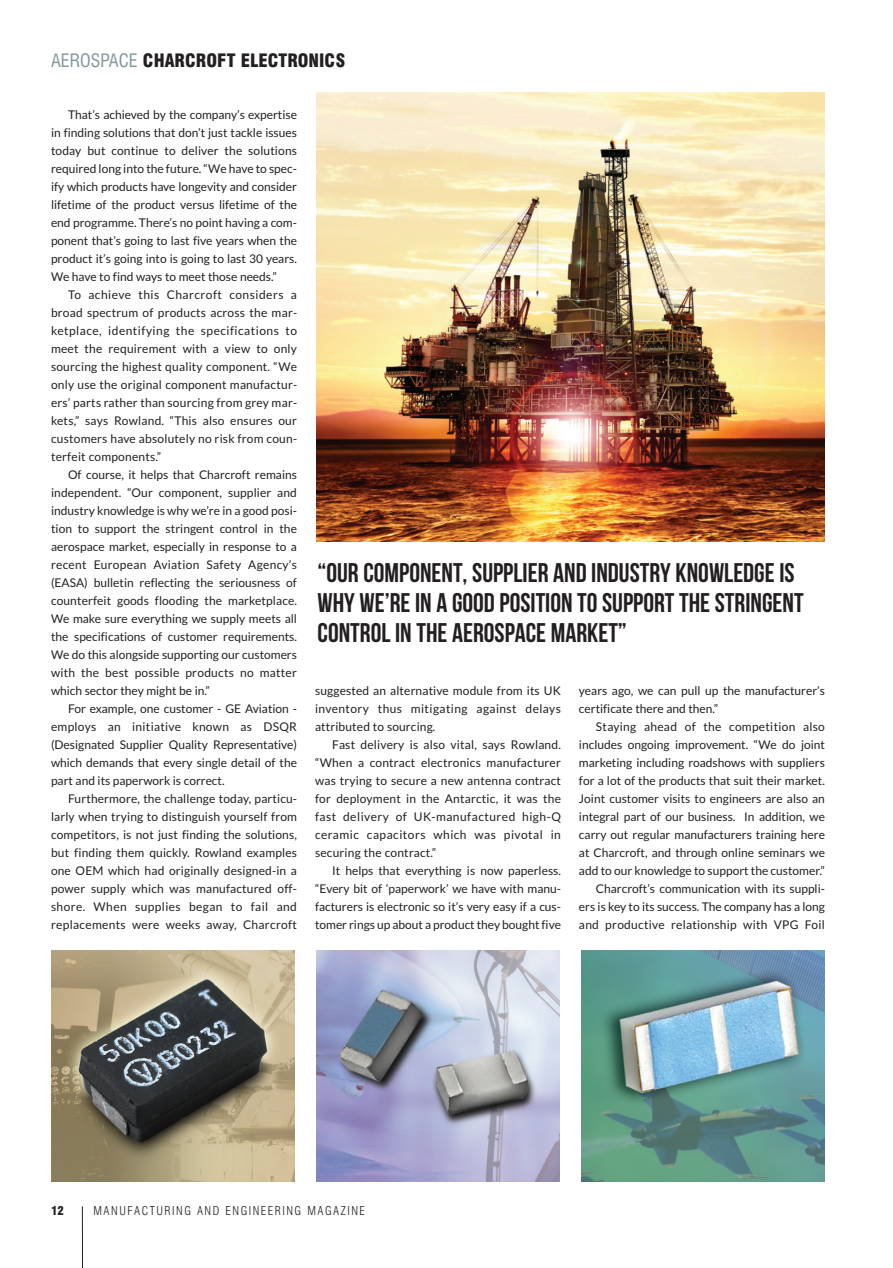
<style>
.page{position:relative;width:893px;height:1268px;background:#fff}
.page>*{position:absolute;margin:0;border:0;box-sizing:border-box;transform-origin:0 0}
.t1{font:27px/30px "Bebas Neue";color:#231f20}
.t2{font:900 condensed 18px "Swiss 721 BT";color:#231f20}
.t3{font:12px/18px "Lato";color:#231f20;text-align:justify}
.t4{font:300 condensed 12px "Swiss 721 BT";letter-spacing:.125em;color:#231f20}
.t5{font:900 condensed 12px "Swiss 721 BT";color:#231f20}
.s1{font-weight:400;color:#81989a}
</style>
<div class="page">
<hr style="left:82px;top:1206px;width:1px;height:61px;background:#231f20">
<img style="left:316px;top:92px;width:509px;height:449px">
<img style="left:51px;top:950px;width:244px;height:231px">
<img style="left:316px;top:950px;width:244px;height:231px">
<img style="left:581px;top:950px;width:244px;height:231px">
<h2 class="t2" style="left:51px;top:53px;width:296px"><span class="s1">AEROSPACE</span> CHARCROFT ELECTRONICS</h2>
<p class="t3" style="left:51px;top:106px;width:247px;text-indent:17px">That’s achieved by the company’s expertise in finding solutions that don’t just tackle issues today but continue to deliver the solutions required long into the future. “We have to spec&shy;ify which products have longevity and consider lifetime of the product versus lifetime of the end programme. There’s no point having a com&shy;ponent that’s going to last five years when the product it’s going into is going to last 30 years.<br>We have to find ways to meet those needs.”</p>
<p class="t3" style="left:51px;top:286px;width:248px;text-indent:17px">To achieve this Charcroft considers a broad spectrum of products across the mar&shy;ketplace, identifying the specifications to meet the requirement with a view to only sourcing the highest quality component. “We only use the original component manufactur&shy;ers’ parts rather than sourcing from grey mar&shy;kets,” says Rowland. “This also ensures our customers have absolutely no risk from coun&shy;terfeit components.”</p>
<p class="t3" style="left:51px;top:466px;width:247px;text-indent:17px">Of course, it helps that Charcroft remains independent. “Our component, supplier and industry knowledge is why we’re in a good posi&shy;tion to support the stringent control in the aerospace market, especially in response to a recent European Aviation Safety Agency’s (EASA) bulletin reflecting the seriousness of counterfeit goods flooding the marketplace.<br>We make sure everything we supply meets all the specifications of customer requirements.<br>We do this alongside supporting our customers with the best possible products no matter which sector they might be in.”</p>
<p class="t3" style="left:51px;top:700px;width:247px;text-indent:17px">For example, one customer - GE Aviation - employs an initiative known as DSQR (Designated Supplier Quality Representative) which demands that every single detail of the part and its paperwork is correct.</p>
<p class="t3" style="left:51px;top:790px;width:248px;text-indent:17px">Furthermore, the challenge today, particu&shy;larly when trying to distinguish yourself from competitors, is not just finding the solutions, but finding them quickly. Rowland examples one OEM which had originally designed-in a power supply which was manufactured off&shy;shore. When supplies began to fail and replacements were weeks away, Charcroft</p>
<h1 class="t1" style="left:318px;top:557px;width:488px">“OUR COMPONENT, SUPPLIER AND INDUSTRY KNOWLEDGE IS<br>WHY WE’RE IN A GOOD POSITION TO SUPPORT THE STRINGENT<br>CONTROL IN THE AEROSPACE MARKET”</h1>
<p class="t3" style="left:315px;top:682px;width:247px">suggested an alternative module from its UK inventory thus mitigating against delays attributed to sourcing.</p>
<p class="t3" style="left:315px;top:736px;width:247px;text-indent:17px">Fast delivery is also vital, says Rowland. “When a contract electronics manufacturer was trying to secure a new antenna contract for deployment in the Antarctic, it was the fast delivery of UK-manufactured high-Q ceramic capacitors which was pivotal in securing the contract.”</p>
<p class="t3" style="left:315px;top:862px;width:247px;text-indent:17px">It helps that everything is now paperless. “Every bit of ‘paperwork’ we have with manu&shy;facturers is electronic so it’s very easy if a cus&shy;tomer rings up about a product they bought five</p>
<p class="t3" style="left:579px;top:682px;width:247px">years ago, we can pull up the manufacturer’s certificate there and then.”</p>
<p class="t3" style="left:579px;top:718px;width:247px;text-align:right">Staying ahead of the competition also includes ongoing improvement. “We do joint marketing including roadshows with suppliers for a lot of the products that suit their market.<br>Joint customer visits to engineers are also an integral part of our business. In addition, we carry out regular manufacturers training here at Charcroft, and through online seminars we add to our knowledge to support the customer.” Charcroft’s communication with its suppli&shy;ers is key to its success. The company has a long and productive relationship with VPG Foil</p>
<p class="t5" style="left:51px;top:1206px;width:14px">12</p>
<p class="t4" style="left:94px;top:1206px;width:273px">MANUFACTURING AND ENGINEERING MAGAZINE</p>
</div>
